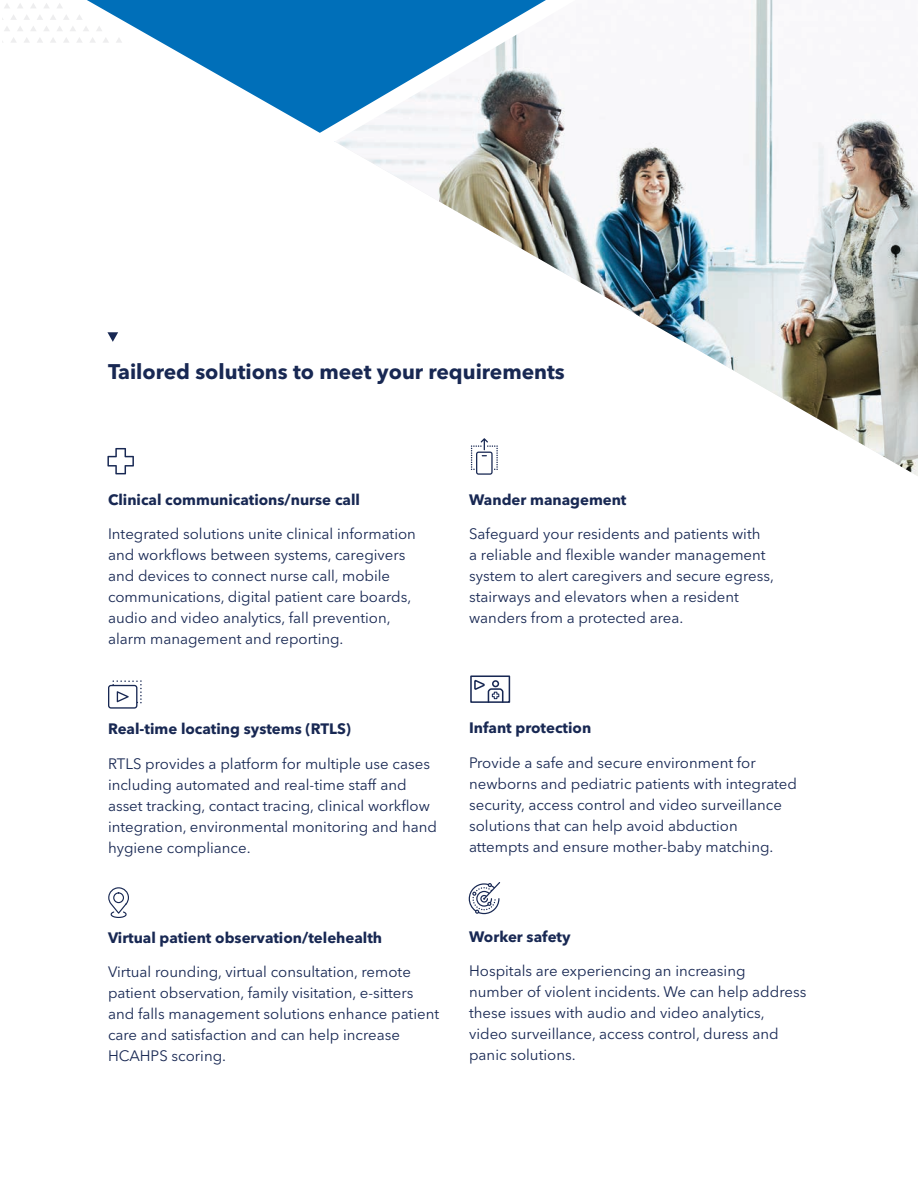
<style>
.page{position:relative;width:918px;height:1188px;background:#fff}
.page>*{position:absolute;margin:0;border:0;box-sizing:border-box;transform-origin:0 0}
.H3--midnight-blue{font:700 21px "Avenir Next LT Pro";color:#182853}
.Body--Midnight-blue{font:15px/21px "Avenir Next LT Pro";color:#182853}
.H4--midnight--iconAb{font:700 15px "Avenir Next LT Pro";color:#182853}
</style>
<div class="page">
<svg style="left:2px;top:3px;width:85px;height:40px"></svg>
<svg style="left:108px;top:680px;width:34px;height:29px"></svg>
<svg style="left:107px;top:448px;width:27px;height:26px"></svg>
<svg style="left:87px;top:0;width:189px;height:108px"></svg>
<svg style="left:108px;top:887px;width:21px;height:31px"></svg>
<svg style="left:474px;top:679px;width:30px;height:21px"></svg>
<div style="left:470px;top:675px;width:40px;height:28px;border:2px solid #182853"></div>
<svg style="left:469px;top:882px;width:31px;height:32px"></svg>
<svg style="left:107px;top:332px;width:11px;height:10px"></svg>
<img style="left:395px;top:0;width:523px;height:476px">
<svg style="left:276px;top:0;width:398px;height:176px"></svg>
<h1 class="H3--midnight-blue" style="left:108px;top:359px;width:458px">Tailored solutions to meet your requirements</h1>
<h2 class="H4--midnight--iconAb" style="left:108px;top:490px;width:253px">Clinical communications/nurse call</h2>
<p class="Body--Midnight-blue" style="left:108px;top:523px;width:310px">Integrated solutions unite clinical information and workflows between systems, caregivers and devices to connect nurse call, mobile communications, digital patient care boards, audio and video analytics, fall prevention, alarm management and reporting.</p>
<h2 class="H4--midnight--iconAb" style="left:108px;top:720px;width:245px">Real-time locating systems (RTLS)</h2>
<p class="Body--Midnight-blue" style="left:108px;top:753px;width:331px">RTLS provides a platform for multiple use cases including automated and real-time staff and asset tracking, contact tracing, clinical workflow integration, environmental monitoring and hand hygiene compliance.</p>
<h2 class="H4--midnight--iconAb" style="left:108px;top:928px;width:276px">Virtual patient observation/telehealth</h2>
<p class="Body--Midnight-blue" style="left:108px;top:961px;width:333px">Virtual rounding, virtual consultation, remote patient observation, family visitation, e-sitters and falls management solutions enhance patient care and satisfaction and can help increase HCAHPS scoring.</p>
<h2 class="H4--midnight--iconAb" style="left:469px;top:490px;width:159px">Wander management</h2>
<p class="Body--Midnight-blue" style="left:469px;top:523px;width:306px">Safeguard your residents and patients with<br>a reliable and flexible wander management system to alert caregivers and secure egress, stairways and elevators when a resident wanders from a protected area.</p>
<h2 class="H4--midnight--iconAb" style="left:469px;top:719px;width:124px">Infant protection</h2>
<p class="Body--Midnight-blue" style="left:469px;top:752px;width:329px">Provide a safe and secure environment for newborns and pediatric patients with integrated security, access control and video surveillance solutions that can help avoid abduction attempts and ensure mother-baby matching.</p>
<h2 class="H4--midnight--iconAb" style="left:469px;top:927px;width:103px">Worker safety</h2>
<p class="Body--Midnight-blue" style="left:469px;top:961px;width:339px">Hospitals are experiencing an increasing<br>number of violent incidents. We can help address these issues with audio and video analytics, video surveillance, access control, duress and panic solutions.</p>
</div>
